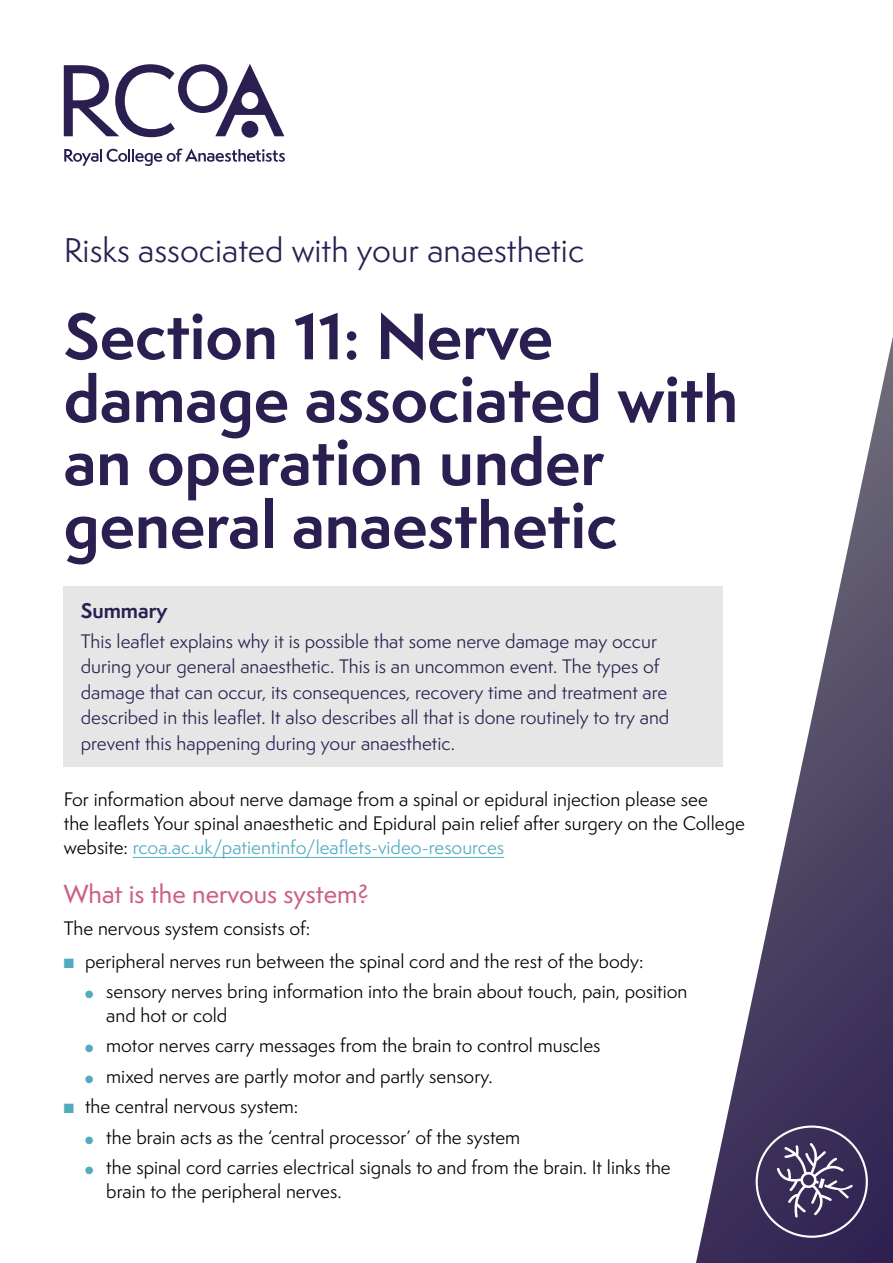
<style>
.page{position:relative;width:893px;height:1263px;background:#fff}
.page>*{position:absolute;margin:0;border:0;box-sizing:border-box;transform-origin:0 0}
.t1{font:700 60px/63px "Semplicita Pro";color:#2b1f51}
.t2{font:31.5px "Semplicita Pro";color:#2b1f51}
.t3{font:500 24px "Semplicita Pro";color:#cd6084}
.t4{font:700 19.5px "Semplicita Pro";color:#2b1f51}
.t5{font:18px/24px "Semplicita Pro";color:#000}
.t6{font:18px/25.5px "Semplicita Pro";color:#2b1f51}
.s1{color:#50abbf}
</style>
<div class="page">
<svg style="left:696px;top:336px;width:197px;height:927px"></svg>
<hr style="left:133px;top:857px;width:371px;height:1px;background:#50abbf">
<div style="left:64px;top:586px;width:659px;height:181px;background:#e5e6e5"></div>
<div style="left:756px;top:1125px;width:112px;height:113px;border:2px solid #fff;border-radius:50%"></div>
<svg style="left:777px;top:1143px;width:76px;height:75px;background:#5b5175"></svg>
<svg style="left:64px;top:148px;width:221px;height:18px"></svg>
<svg style="left:64px;top:64px;width:220px;height:73px"></svg>
<h2 class="t2" style="left:64px;top:228px;width:522px">Risks associated with your anaesthetic</h2>
<h1 class="t1" style="left:64px;top:304px;width:676px">Section 11: Nerve damage associated with an operation under general anaesthetic</h1>
<p class="t4" style="left:81px;top:596px;width:88px">Summary</p>
<p class="t6" style="left:81px;top:628px;width:590px">This leaflet explains why it is possible that some nerve damage may occur during your general anaesthetic. This is an uncommon event. The types of damage that can occur, its consequences, recovery time and treatment are described in this leaflet. It also describes all that is done routinely to try and prevent this happening during your anaesthetic.</p>
<p class="t5" style="left:64px;top:787px;width:683px">For information about nerve damage from a spinal or epidural injection please see<br>the leaflets Your spinal anaesthetic and Epidural pain relief after surgery on the College website: <span class="s1">rcoa.ac.uk/patientinfo/leaflets-video-resources</span></p>
<h3 class="t3" style="left:64px;top:877px;width:307px">What is the nervous system?</h3>
<p class="t5" style="left:64px;top:916px;width:248px">The nervous system consists of:</p>
<p class="t5" style="left:64px;top:949px;width:581px"><span class="s1">■</span> peripheral nerves run between the spinal cord and the rest of the body:</p>
<p class="t5" style="left:106px;top:979px;width:583px;text-indent:-21px"><span class="s1">●</span> sensory nerves bring information into the brain about touch, pain, position and hot or cold</p>
<p class="t5" style="left:85px;top:1033px;width:517px"><span class="s1">●</span> motor nerves carry messages from the brain to control muscles</p>
<p class="t5" style="left:85px;top:1064px;width:409px"><span class="s1">●</span> mixed nerves are partly motor and partly sensory.</p>
<p class="t5" style="left:64px;top:1094px;width:236px"><span class="s1">■</span> the central nervous system:</p>
<p class="t5" style="left:85px;top:1124px;width:437px"><span class="s1">●</span> the brain acts as the ‘central processor’ of the system</p>
<p class="t5" style="left:106px;top:1155px;width:566px;text-indent:-21px"><span class="s1">●</span> the spinal cord carries electrical signals to and from the brain. It links the brain to the peripheral nerves.</p>
</div>
